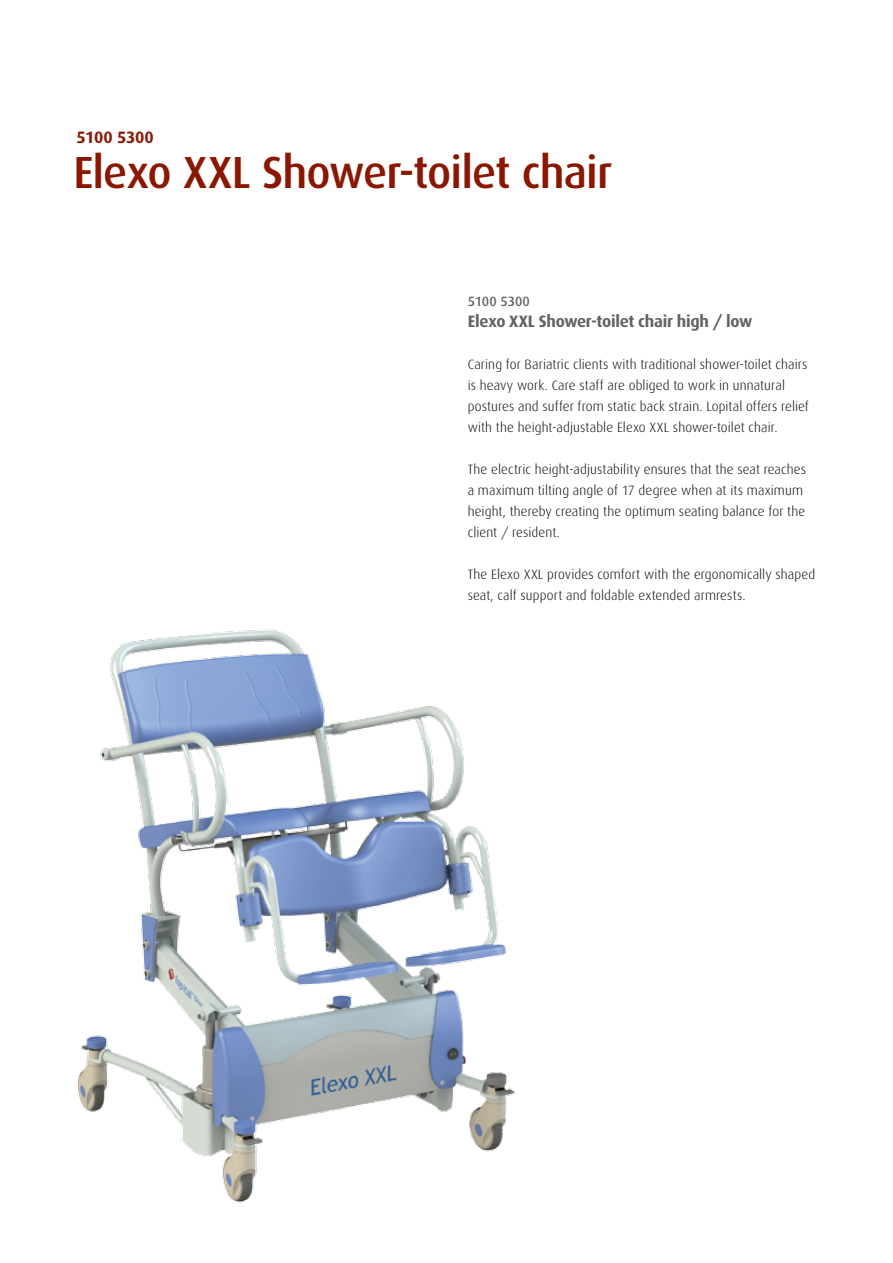
<style>
.page{position:relative;width:893px;height:1263px;background:#fff}
.page>*{position:absolute;margin:0;border:0;box-sizing:border-box;transform-origin:0 0}
.t1{font:500 45px "Dax";letter-spacing:-.02em;color:#8a1702}
.t2{font:700 16.5px "Dax";letter-spacing:-.015em;color:#646363}
.t3{font:700 16.5px "Dax";letter-spacing:-.015em;color:#8a1702}
.t4{font:300 13.5px/21px "Dax";letter-spacing:.01em;color:#000}
.t5{font:500 13.5px "Dax";letter-spacing:-.005em;color:#646363}
</style>
<div class="page">
<img style="left:77px;top:629px;width:438px;height:574px">
<p class="t3" style="left:77px;top:128px;width:79px">5100 5300</p>
<h1 class="t1" style="left:73px;top:148px;width:541px">Elexo XXL Shower-toilet chair</h1>
<p class="t5" style="left:468px;top:294px;width:64px">5100 5300</p>
<p class="t2" style="left:468px;top:312px;width:286px">Elexo XXL Shower-toilet chair high / low</p>
<p class="t4" style="left:468px;top:354px;width:343px">Caring for Bariatric clients with traditional shower-toilet chairs is heavy work. Care staff are obliged to work in unnatural postures and suffer from static back strain. Lopital offers relief with the height-adjustable Elexo XXL shower-toilet chair.</p>
<p class="t4" style="left:468px;top:459px;width:340px">The electric height-adjustability ensures that the seat reaches a maximum tilting angle of 17 degree when at its maximum height, thereby creating the optimum seating balance for the client / resident.</p>
<p class="t4" style="left:468px;top:564px;width:349px">The Elexo XXL provides comfort with the ergonomically shaped seat, calf support and foldable extended armrests.</p>
</div>
